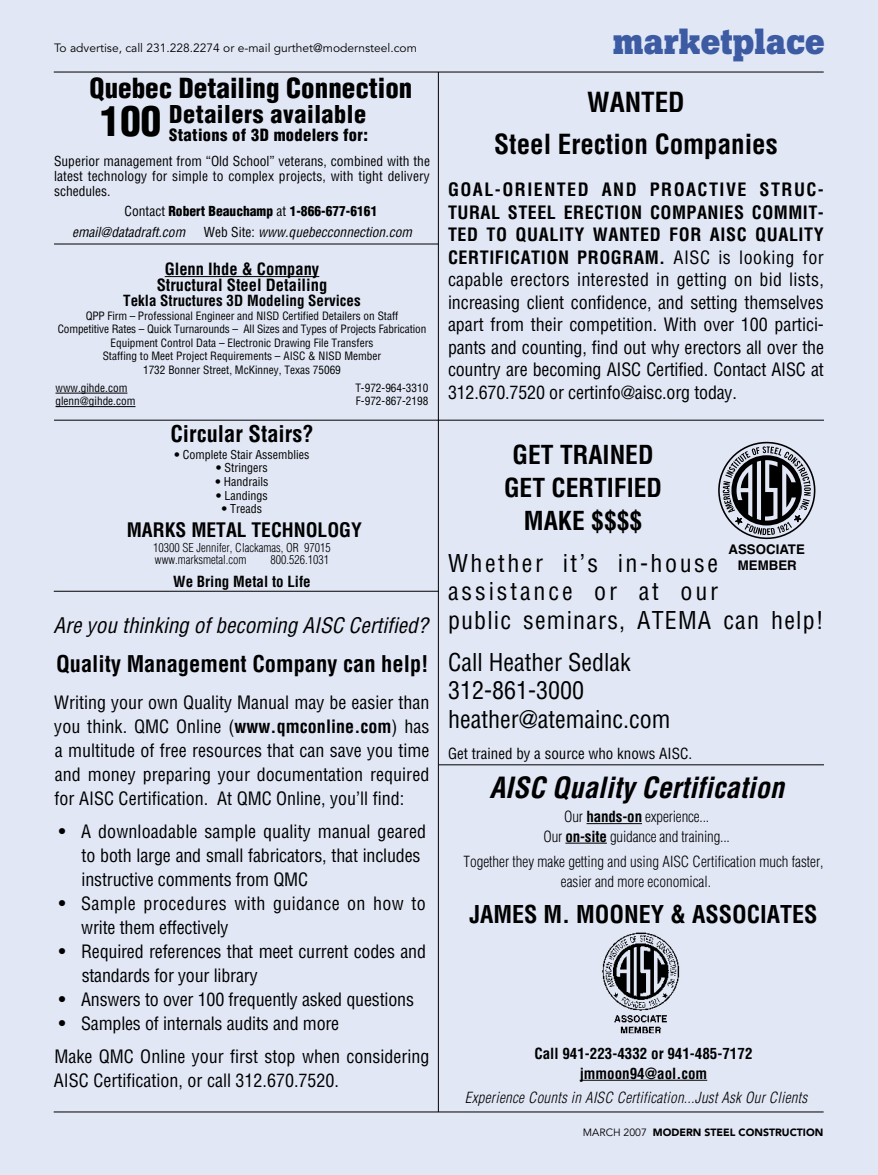
<style>
.page{position:relative;width:878px;height:1175px;background:#fff}
.page>*{position:absolute;margin:0;border:0;box-sizing:border-box;transform-origin:0 0}
.t1{font:900 condensed 40.5px "Helvetica";color:#000}
.t2{font:700 36px "Boton";color:#3c5ba3}
.t3{font:italic 700 condensed 28.5px "Helvetica";color:#000}
.t4{font:700 condensed 27px/42px "Helvetica";color:#000;text-align:center}
.t5{font:900 condensed 27px "Helvetica";color:#000}
.t6{font:700 condensed 25.5px/33px "Helvetica";color:#000;text-align:center}
.t7{font:condensed 24px/28.5px "Helvetica";letter-spacing:.105em;color:#000}
.t8{font:condensed 24px/28.5px "Helvetica";color:#000}
.t9{font:700 condensed 24px "Helvetica";color:#000}
.t10{font:900 condensed 24px "Helvetica";letter-spacing:.025em;color:#000}
.t11{font:700 condensed 22.5px "Helvetica";color:#000}
.t12{font:italic condensed 21px "Helvetica";color:#000}
.t13{font:700 condensed 19.5px "Helvetica";color:#000}
.t14{font:condensed 18px/22.5px "Helvetica";letter-spacing:-.01em;color:#000}
.t15{font:condensed 18px/24px "Helvetica";letter-spacing:.02em;color:#000}
.t16{font:700 condensed 16.5px/16.5px "Helvetica";color:#000;text-align:center}
.t17{font:900 condensed 16.5px "Helvetica";letter-spacing:.02em;color:#000}
.t18{font:300 condensed 15px/19.5px "Helvetica";color:#000;text-align:center}
.t19{font:700 condensed 15px/19.5px "Helvetica";color:#000;text-align:center}
.t20{font:italic 300 condensed 15px "Helvetica";letter-spacing:.02em;color:#000}
.t21{font:condensed 15px "Helvetica";color:#000}
.t22{font:condensed 13.5px/15px "Helvetica";letter-spacing:.005em;color:#000;text-align:justify}
.t23{font:900 condensed 13.5px/21px "Helvetica";color:#000}
.t24{font:italic condensed 13.5px "Helvetica";color:#000}
.t25{font:700 13.35px/15.9px "Helvetica";color:#000;text-align:center}
.t26{font:300 condensed 12px/12px "Helvetica";color:#000}
.t27{font:condensed 12px "Helvetica";color:#000}
.t28{font:12px "Avenir LT Std";color:#000}
.t29{font:condensed 11.25px/13.5px "Helvetica";color:#000;text-align:center}
.t30{font:900 10.5px "Avenir LT Std";color:#000}
.s1{font-weight:400}
.s2{font-weight:400;font-style:italic}
.s3{font-style:normal}
.s4{font-weight:700}
.s5{font-family:"Janson Text LT Std";font-stretch:normal}
</style>
<div class="page">
<div style="left:0;top:0;width:878px;height:1174px;background:#e1e7f5"></div>
<hr style="left:165px;top:276px;width:154px;height:1px;background:#000">
<hr style="left:56px;top:393px;width:71px;height:1px;background:#000">
<hr style="left:56px;top:406px;width:79px;height:1px;background:#000">
<hr style="left:438px;top:72px;width:1px;height:1040px;background:#000">
<hr style="left:54px;top:72px;width:769px;height:1px;background:#000">
<hr style="left:54px;top:420px;width:770px;height:1px;background:#000">
<hr style="left:54px;top:244px;width:384px;height:1px;background:#000">
<hr style="left:54px;top:591px;width:384px;height:1px;background:#000">
<hr style="left:438px;top:764px;width:385px;height:1px;background:#000">
<hr style="left:54px;top:1111px;width:769px;height:1px;background:#000">
<svg style="left:718px;top:442px;width:98px;height:98px"></svg>
<hr style="left:586px;top:823px;width:56px;height:1px;background:#000">
<hr style="left:565px;top:842px;width:42px;height:1px;background:#000">
<hr style="left:579px;top:1079px;width:128px;height:1px;background:#000">
<img style="left:602px;top:932px;width:78px;height:102px">
<p class="t28" style="left:54px;top:41px;width:364px">To advertise, call 231.228.2274 or e-mail gurthet@modernsteel.com</p>
<h3 class="t5" style="left:90px;top:71px;width:324px">Quebec Detailing Connection</h3>
<h3 class="t10" style="left:169px;top:99px;width:198px">Detailers available</h3>
<p class="t17" style="left:169px;top:125px;width:200px">Stations of 3D modelers for:</p>
<p class="t22" style="left:54px;top:154px;width:377px">Superior management from “Old School” veterans, combined with the latest technology for simple to complex projects, with tight delivery schedules.</p>
<p class="t23" style="left:72px;top:200px;width:307px;text-indent:53px"><span class="s1">Contact</span> Robert Beauchamp <span class="s1">at</span> 1-866-677-6161 <span class="s2">email@datadraft.com</span></p>
<h1 class="t1" style="left:100px;top:95px;width:62px">100</h1>
<p class="t24" style="left:204px;top:223px;width:210px"><span class="s3">Web Site:</span> www.quebecconnection.com</p>
<p class="t16" style="left:157px;top:260px;width:172px">Glenn Ihde &amp; Company<br>Structural Steel Detailing</p>
<p class="t19" style="left:123px;top:291px;width:239px">Tekla Structures 3D Modeling Services</p>
<p class="t29" style="left:58px;top:309px;width:370px">QPP Firm – Professional Engineer and NISD Certified Detailers on Staff<br>Competitive Rates – Quick Turnarounds – All Sizes and Types of Projects Fabrication Equipment Control Data – Electronic Drawing File Transfers<br>Staffing to Meet Project Requirements – AISC &amp; NISD Member<br>1732 Bonner Street, McKinney, Texas 75069</p>
<p class="t29" style="left:56px;top:381px;width:73px">www.gihde.com</p>
<p class="t29" style="left:355px;top:381px;width:75px">T-972-964-3310</p>
<p class="t29" style="left:56px;top:394px;width:81px">glenn@gihde.com</p>
<p class="t29" style="left:356px;top:394px;width:74px">F-972-867-2198</p>
<p class="t11" style="left:170px;top:420px;width:145px">Circular Stairs?</p>
<p class="t27" style="left:175px;top:447px;width:136px"><span class="s4">•</span> Complete Stair Assemblies</p>
<p class="t27" style="left:216px;top:460px;width:53px"><span class="s4">•</span> Stringers</p>
<p class="t27" style="left:216px;top:474px;width:54px"><span class="s4">•</span> Handrails</p>
<p class="t27" style="left:216px;top:487px;width:53px"><span class="s4">•</span> Landings</p>
<p class="t27" style="left:222px;top:501px;width:42px"><span class="s4">•</span> Treads</p>
<p class="t13" style="left:127px;top:517px;width:237px">MARKS METAL TECHNOLOGY</p>
<p class="t26" style="left:153px;top:541px;width:179px">10300 SE Jennifer, Clackamas, OR 97015 www.marksmetal.com</p>
<p class="t26" style="left:270px;top:553px;width:60px">800.526.1031</p>
<p class="t19" style="left:173px;top:571px;width:139px">We Bring Metal to Life</p>
<p class="t12" style="left:53px;top:612px;width:376px">Are you thinking of becoming AISC Certified?</p>
<p class="t11" style="left:56px;top:649px;width:374px">Quality Management Company can help!</p>
<p class="t14" style="left:54px;top:690px;width:377px;line-height:24px;text-align:justify">Writing your own Quality Manual may be easier than you think. QMC Online (<span class="s4">www.qmconline.com</span>) has a multitude of free resources that can save you time and money preparing your documentation required for AISC Certification. At QMC Online, you’ll find:</p>
<p class="t14" style="left:82px;top:819px;width:346px;line-height:24px;text-indent:-24px"><span class="s5">•</span> A downloadable sample quality manual geared to both large and small fabricators, that includes instructive comments from QMC</p>
<p class="t15" style="left:81px;top:891px;width:346px;text-indent:-24px"><span class="s5">•</span> Sample procedures with guidance on how to write them effectively</p>
<p class="t14" style="left:82px;top:939px;width:346px;line-height:24px;text-indent:-24px"><span class="s5">•</span> Required references that meet current codes and standards for your library</p>
<p class="t14" style="left:57px;top:988px;width:358px"><span class="s5">•</span> Answers to over 100 frequently asked questions</p>
<p class="t14" style="left:54px;top:1007px;width:376px;line-height:33px"><span class="s5">•</span> Samples of internals audits and more<br>Make QMC Online your first stop when considering</p>
<p class="t14" style="left:54px;top:1069px;width:286px">AISC Certification, or call 312.670.7520.</p>
<h2 class="t2" style="left:612px;top:20px;width:214px">marketplace</h2>
<h3 class="t4" style="left:494px;top:81px;width:285px">WANTED<br>Steel Erection Companies</h3>
<p class="t14" style="left:448px;top:178px;width:377px;text-align:justify"><span class="s4">GOAL-ORIENTED AND PROACTIVE STRUC-TURAL STEEL ERECTION COMPANIES COMMIT-TED TO QUALITY WANTED FOR AISC QUALITY CERTIFICATION PROGRAM.</span> AISC is looking for capable erectors interested in getting on bid lists, increasing client confidence, and setting themselves apart from their competition. With over 100 partici&shy;pants and counting, find out why erectors all over the country are becoming AISC Certified. Contact AISC at 312.670.7520 or certinfo@aisc.org today.</p>
<h3 class="t6" style="left:504px;top:437px;width:159px">GET TRAINED<br>GET CERTIFIED<br>MAKE $$$$</h3>
<h3 class="t7" style="left:448px;top:548px;width:377px">Whether it’s in-house assistance or at our<br>public seminars, ATEMA can help!</h3>
<h3 class="t8" style="left:448px;top:647px;width:224px">Call Heather Sedlak<br>312-861-3000 heather@atemainc.com</h3>
<p class="t21" style="left:448px;top:744px;width:246px">Get trained by a source who knows AISC.</p>
<p class="t25" style="left:728px;top:541px;width:78px">ASSOCIATE<br>MEMBER</p>
<h3 class="t3" style="left:489px;top:770px;width:296px">AISC Quality Certification</h3>
<p class="t18" style="left:543px;top:807px;width:188px">Our <span class="s4">hands-on</span> experience...<br>Our <span class="s4">on-site</span> guidance and training...</p>
<p class="t18" style="left:561px;top:852px;width:264px;text-align:left;text-indent:-97px">Together they make getting and using AISC Certification much faster, easier and more economical.</p>
<h3 class="t9" style="left:469px;top:899px;width:350px">JAMES M. MOONEY &amp; ASSOCIATES</h3>
<p class="t19" style="left:534px;top:1043px;width:219px">Call 941-223-4332 or 941-485-7172 jmmoon94@aol.com</p>
<p class="t20" style="left:464px;top:1088px;width:344px">Experience Counts in AISC Certification...Just Ask Our Clients</p>
<p class="t30" style="left:583px;top:1125px;width:242px"><span class="s1">MARCH 2007</span> MODERN STEEL CONSTRUCTION</p>
</div>
